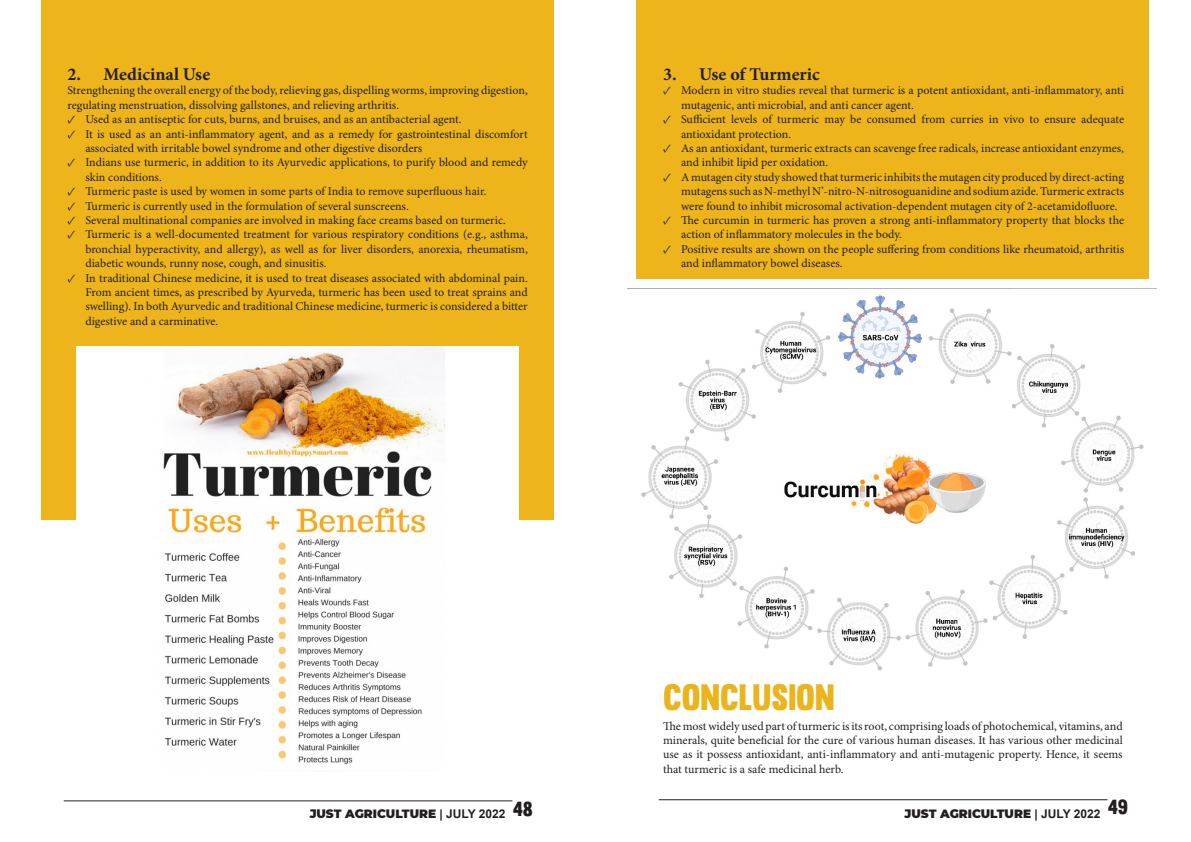
<style>
.page{position:relative;width:1191px;height:842px;background:#fff}
.page>*{position:absolute;margin:0;border:0;box-sizing:border-box;transform-origin:0 0}
.t1{font:36px "Muro";color:#ebb31c}
.t2{font:700 18px "Minion Pro";color:#231f20}
.t3{font:12px/14.4px "Minion Pro";color:#231f20}
.t4{font:900 12px "Montserrat";color:#231f20}
.s1{font-family:"Arial";font-weight:700}
</style>
<div class="page">
<hr style="left:64px;top:800px;width:448px;height:1px;background:#231f20">
<hr style="left:659px;top:799px;width:448px;height:1px;background:#231f20">
<div style="left:636px;top:0;width:513px;height:278px;background:#edb41b"></div>
<div style="left:41px;top:0;width:513px;height:520px;background:#edb41b"></div>
<img style="left:77px;top:346px;width:442px;height:426px">
<img style="left:628px;top:288px;width:528px;height:383px">
<p class="t2" style="left:67px;top:62px;width:144px">2. Medicinal Use</p>
<p class="t3" style="left:67px;top:84px;width:462px">Strengthening the overall energy of the body, relieving gas, dispelling worms, improving digestion, regulating menstruation, dissolving gallstones, and relieving arthritis.</p>
<p class="t3" style="left:67px;top:113px;width:396px">լ Used as an antiseptic for cuts, burns, and bruises, and as an antibacterial agent.</p>
<p class="t3" style="left:85px;top:127px;width:444px;text-indent:-18px">լ It is used as an anti-inflammatory agent, and as a remedy for gastrointestinal discomfort associated with irritable bowel syndrome and other digestive disorders</p>
<p class="t3" style="left:85px;top:156px;width:444px;text-indent:-18px">լ Indians use turmeric, in addition to its Ayurvedic applications, to purify blood and remedy skin conditions.</p>
<p class="t3" style="left:67px;top:185px;width:420px">լ Turmeric paste is used by women in some parts of India to remove superfluous hair.</p>
<p class="t3" style="left:67px;top:199px;width:343px">լ Turmeric is currently used in the formulation of several sunscreens.</p>
<p class="t3" style="left:67px;top:214px;width:440px">լ Several multinational companies are involved in making face creams based on turmeric.</p>
<p class="t3" style="left:85px;top:228px;width:444px;text-align:justify;text-indent:-18px">լ Turmeric is a well-documented treatment for various respiratory conditions (e.g., asthma, bronchial hyperactivity, and allergy), as well as for liver disorders, anorexia, rheumatism, diabetic wounds, runny nose, cough, and sinusitis.</p>
<p class="t3" style="left:85px;top:271px;width:444px;text-align:justify;text-indent:-18px">լ In traditional Chinese medicine, it is used to treat diseases associated with abdominal pain.<br>From ancient times, as prescribed by Ayurveda, turmeric has been used to treat sprains and swelling). In both Ayurvedic and traditional Chinese medicine, turmeric is considered a bitter digestive and a carminative.</p>
<p class="t2" style="left:663px;top:62px;width:158px">3. Use of Turmeric</p>
<p class="t3" style="left:681px;top:84px;width:444px;text-indent:-18px">լ Modern in vitro studies reveal that turmeric is a potent antioxidant, anti-inflammatory, anti mutagenic, anti microbial, and anti cancer agent.</p>
<p class="t3" style="left:681px;top:113px;width:444px;text-indent:-18px">լ Sufficient levels of turmeric may be consumed from curries in vivo to ensure adequate antioxidant protection.</p>
<p class="t3" style="left:681px;top:142px;width:444px;text-indent:-18px">լ As an antioxidant, turmeric extracts can scavenge free radicals, increase antioxidant enzymes, and inhibit lipid per oxidation.</p>
<p class="t3" style="left:681px;top:170px;width:444px;text-align:justify;text-indent:-18px">լ A mutagen city study showed that turmeric inhibits the mutagen city produced by direct-acting mutagens such as N-methyl N’-nitro-N-nitrosoguanidine and sodium azide. Turmeric extracts were found to inhibit microsomal activation-dependent mutagen city of 2-acetamidofluore.</p>
<p class="t3" style="left:681px;top:214px;width:444px;text-indent:-18px">լ The curcumin in turmeric has proven a strong anti-inflammatory property that blocks the action of inflammatory molecules in the body.</p>
<p class="t3" style="left:681px;top:242px;width:444px;text-indent:-18px">լ Positive results are shown on the people suffering from conditions like rheumatoid, arthritis and inflammatory bowel diseases.</p>
<p class="t1" style="left:663px;top:676px;width:173px">CONCLUSION</p>
<p class="t3" style="left:663px;top:719px;width:461px;text-align:justify">The most widely used part of turmeric is its root, comprising loads of photochemical, vitamins, and minerals, quite beneficial for the cure of various human diseases. It has various other medicinal use as it possess antioxidant, anti-inflammatory and anti-mutagenic property. Hence, it seems that turmeric is a safe medicinal herb.</p>
<p class="t4" style="left:310px;top:805px;width:225px">JUST AGRICULTURE <span class="s1">| JULY 2022</span> <sup>48</sup></p>
<p class="t4" style="left:904px;top:805px;width:225px">JUST AGRICULTURE <span class="s1">| JULY 2022</span> <sup>49</sup></p>
</div>
